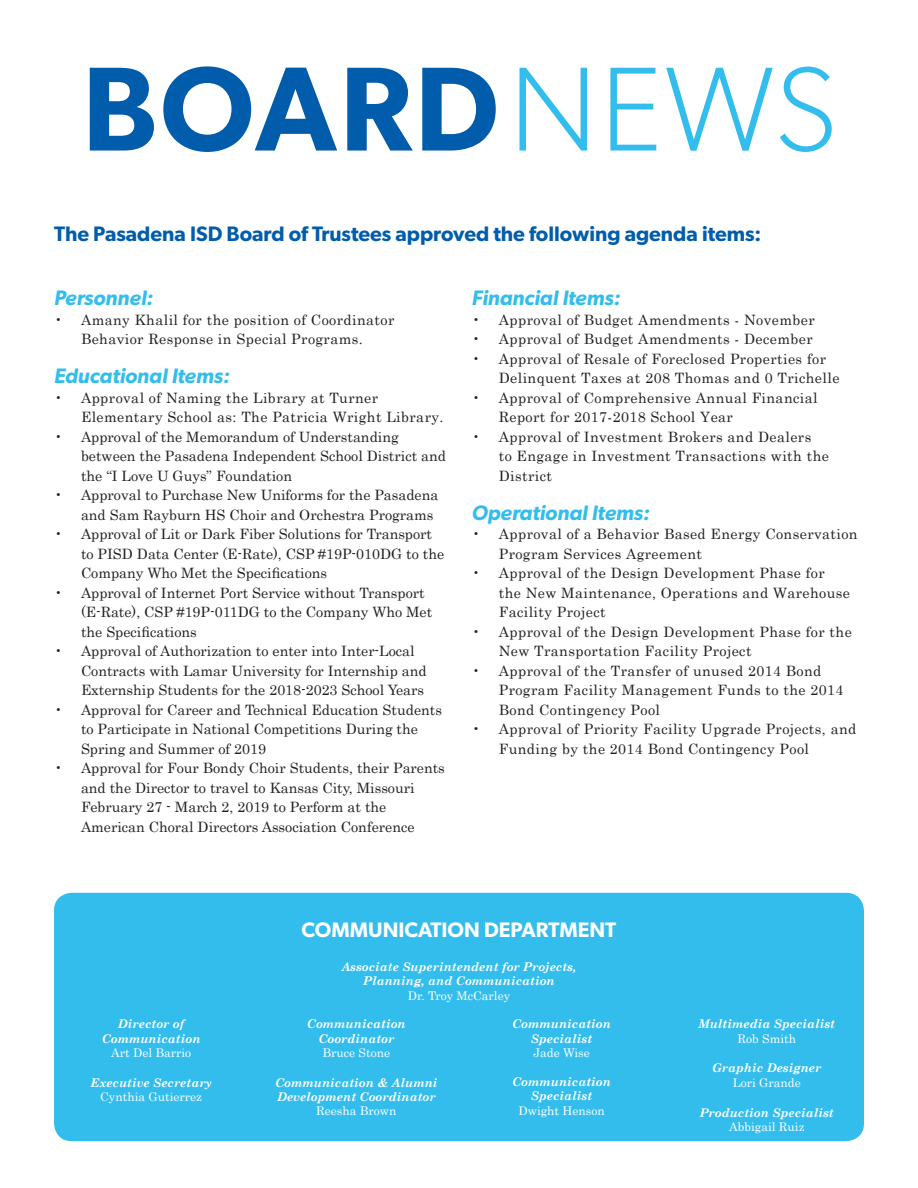
<style>
.page{position:relative;width:918px;height:1188px;background:#fff}
.page>*{position:absolute;margin:0;border:0;box-sizing:border-box;transform-origin:0 0}
.t1{font:600 120px "Gibson";letter-spacing:.025em;color:#015dab}
.t2{font:600 21px "Gibson";color:#015dab}
.t3{font:italic 600 21px "Gibson";color:#33bded}
.t4{font:600 21px "Gibson";color:#fff}
.t5{font:14.25px/19.5px "Century Schoolbook";letter-spacing:.03em;color:#231f20}
.t6{font:14.25px/19.5px "Century";color:#231f20}
.t7{font:italic 700 12px/14.4px "Century Schoolbook";color:#fff}
.t8{font:12px "Century";color:#fff}
.s1{font-weight:300;color:#33bded}
.s2{font-family:"Century"}
</style>
<div class="page">
<div style="left:54px;top:893px;width:810px;height:248px;background:#33bded;border-radius:18px"></div>
<p class="t1" style="left:82px;top:37px;width:756px">BOARD<span class="s1">NEWS</span></p>
<p class="t2" style="left:54px;top:221px;width:709px">The Pasadena ISD Board of Trustees approved the following agenda items:</p>
<p class="t3" style="left:54px;top:285px;width:101px">Personnel:</p>
<p class="t5" style="left:54px;top:309px;width:342px;text-align:center">• Amany Khalil for the position of Coordinator<br>Behavior Response in Special Programs.</p>
<p class="t3" style="left:54px;top:363px;width:177px">Educational Items:</p>
<p class="t5" style="left:81px;top:387px;width:364px;text-indent:-27px">• Approval of Naming the Library at Turner<br>Elementary School as: The Patricia Wright Library<span class="s2">.</span></p>
<p class="t6" style="left:81px;top:426px;width:366px;text-indent:-27px">• Approval of the Memorandum of Understanding between the Pasadena Independent School District and the “I Love U Guys” Foundation</p>
<p class="t6" style="left:81px;top:484px;width:359px;text-indent:-27px">• Approval to Purchase New Uniforms for the Pasadena and Sam Rayburn HS Choir and Orchestra Programs</p>
<p class="t6" style="left:81px;top:523px;width:365px;text-indent:-27px">• Approval of Lit or Dark Fiber Solutions for Transport to PISD Data Center (E-Rate), CSP #19P-010DG to the<br>Company Who Met the Specifications</p>
<p class="t6" style="left:81px;top:582px;width:353px;text-indent:-27px">• Approval of Internet Port Service without Transport (E-Rate), CSP #19P-011DG to the Company Who Met the Specifications</p>
<p class="t6" style="left:81px;top:640px;width:347px;text-indent:-27px">• Approval of Authorization to enter into Inter-Local<br>Contracts with Lamar University for Internship and<br>Externship Students for the 2018-2023 School Years</p>
<p class="t6" style="left:81px;top:699px;width:363px;text-indent:-27px">• Approval for Career and Technical Education Students to Participate in National Competitions During the<br>Spring and Summer of 2019</p>
<p class="t6" style="left:81px;top:757px;width:365px;text-indent:-27px">• Approval for Four Bondy Choir Students, their Parents and the Director to travel to Kansas City, Missouri February 27 - March 2, 2019 to Perform at the American Choral Directors Association Conference</p>
<p class="t3" style="left:472px;top:285px;width:150px">Financial Items:</p>
<p class="t5" style="left:472px;top:309px;width:344px">• Approval of Budget Amendments - November</p>
<p class="t5" style="left:472px;top:328px;width:343px">• Approval of Budget Amendments - December</p>
<p class="t5" style="left:499px;top:348px;width:342px;text-indent:-27px">• Approval of Resale of Foreclosed Properties for<br>Delinquent Taxes at 208 Thomas and 0 Trichelle</p>
<p class="t5" style="left:499px;top:387px;width:320px;text-indent:-27px">• Approval of Comprehensive Annual Financial<br>Report for 2017-2018 School Year</p>
<p class="t5" style="left:499px;top:426px;width:332px;text-indent:-27px">• Approval of Investment Brokers and Dealers<br>to Engage in Investment Transactions with the<br>District</p>
<p class="t3" style="left:472px;top:500px;width:180px">Operational Items:</p>
<p class="t5" style="left:499px;top:523px;width:360px;text-indent:-27px">• Approval of a Behavior Based Energy Conservation<br>Program Services Agreement</p>
<p class="t5" style="left:499px;top:562px;width:353px;text-indent:-27px">• Approval of the Design Development Phase for the New Maintenance, Operations and Warehouse<br>Facility Project</p>
<p class="t5" style="left:499px;top:621px;width:355px;text-indent:-27px">• Approval of the Design Development Phase for the<br>New Transportation Facility Project</p>
<p class="t5" style="left:499px;top:660px;width:346px;text-indent:-27px">• Approval of the Transfer of unused 2014 Bond<br>Program Facility Management Funds to the 2014<br>Bond Contingency Pool</p>
<p class="t5" style="left:499px;top:718px;width:359px;text-indent:-27px">• Approval of Priority Facility Upgrade Projects, and<br>Funding by the 2014 Bond Contingency Pool</p>
<p class="t7" style="left:118px;top:1016px;width:68px">Director of</p>
<p class="t7" style="left:102px;top:1031px;width:100px">Communication</p>
<p class="t8" style="left:111px;top:1043px;width:82px">Art Del Barrio</p>
<p class="t7" style="left:91px;top:1075px;width:123px">Executive Secretary</p>
<p class="t8" style="left:100px;top:1087px;width:103px">Cynthia Gutierrez</p>
<p class="t4" style="left:302px;top:917px;width:316px">COMMUNICATION DEPARTMENT</p>
<p class="t7" style="left:341px;top:959px;width:237px">Associate Superintendent for Projects,</p>
<p class="t7" style="left:363px;top:973px;width:193px">Planning, and Communication</p>
<p class="t8" style="left:408px;top:985px;width:104px">Dr. Troy McCarley</p>
<p class="t7" style="left:307px;top:1016px;width:100px">Communication</p>
<p class="t7" style="left:318px;top:1031px;width:78px">Coordinator</p>
<p class="t8" style="left:323px;top:1043px;width:69px">Bruce Stone</p>
<p class="t7" style="left:275px;top:1075px;width:164px">Communication &amp; Alumni<br>Development Coordinator</p>
<p class="t8" style="left:316px;top:1101px;width:82px">Reesha Brown</p>
<p class="t7" style="left:512px;top:1016px;width:100px">Communication</p>
<p class="t7" style="left:531px;top:1031px;width:63px">Specialist</p>
<p class="t8" style="left:533px;top:1043px;width:58px">Jade Wise</p>
<p class="t7" style="left:512px;top:1074px;width:100px">Communication</p>
<p class="t7" style="left:531px;top:1088px;width:63px">Specialist</p>
<p class="t8" style="left:518px;top:1100px;width:88px">Dwight Henson</p>
<p class="t7" style="left:698px;top:1016px;width:138px">Multimedia Specialist</p>
<p class="t8" style="left:737px;top:1028px;width:60px">Rob Smith</p>
<p class="t7" style="left:712px;top:1060px;width:111px">Graphic Designer</p>
<p class="t8" style="left:733px;top:1073px;width:70px">Lori Grande</p>
<p class="t7" style="left:700px;top:1105px;width:136px">Production Specialist</p>
<p class="t8" style="left:729px;top:1117px;width:77px">Abbigail Ruiz</p>
</div>
